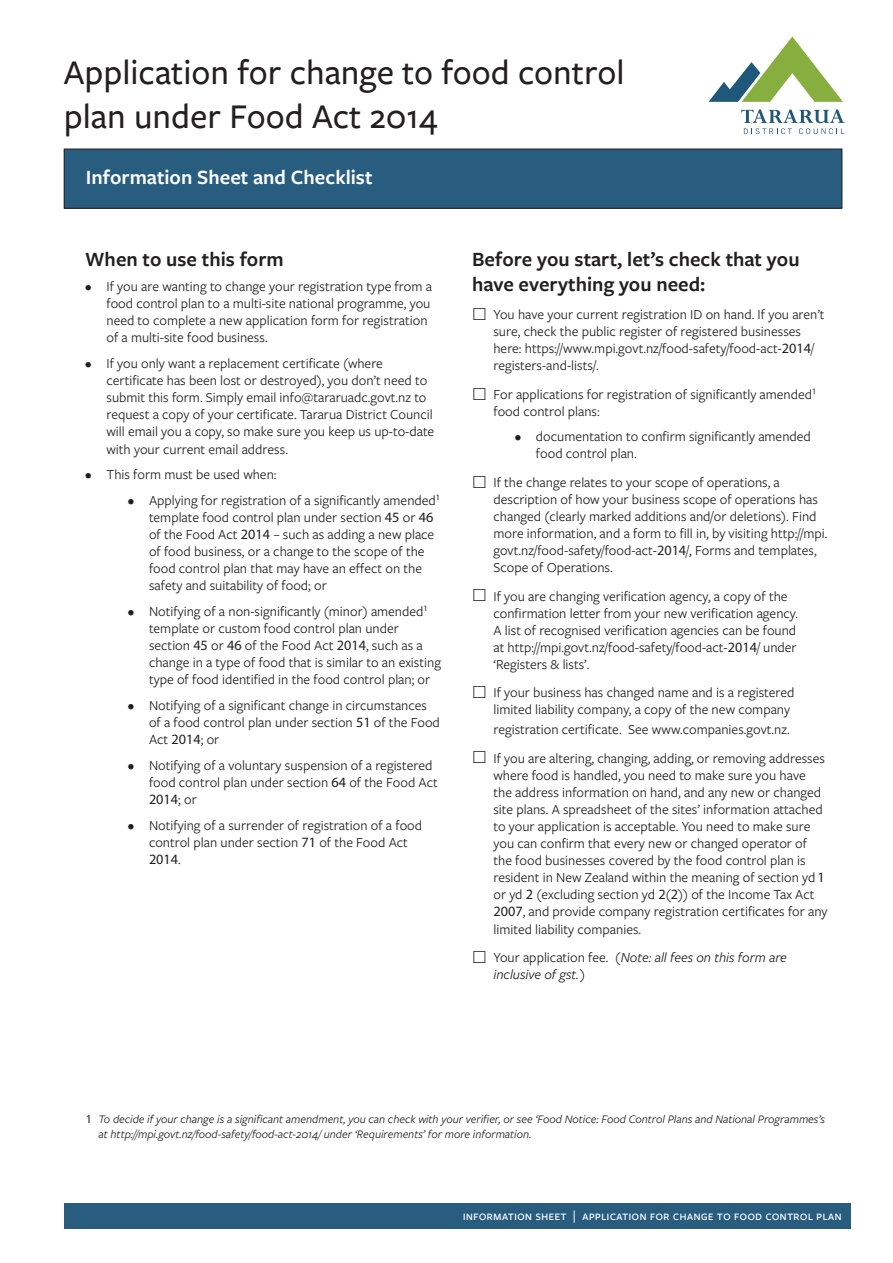
<style>
.page{position:relative;width:893px;height:1263px;background:#fff}
.page>*{position:absolute;margin:0;border:0;box-sizing:border-box;transform-origin:0 0}
.Form_Heading{font:500 36px/43.2px "Freight Sans Pro";color:#231f20}
.Section_heading{font:600 21px/25.2px "Freight Sans Pro";color:#231f20}
.Section_heading-2{font:600 21px "Freight Sans Pro";color:#fff}
.Body_text{font:14.25px/17.1px "Freight Sans Pro";color:#231f20}
.Body_text-2{font:italic 14.25px/17.1px "Freight Sans Pro";color:#231f20}
.t1{font:500 13.5px "Freight Sans Pro";color:#fff}
.Body_text-3{font:italic 12px/14.4px "Freight Sans Pro";color:#231f20}
.s1{font-family:"Myriad Pro"}
.s2{font-style:normal}
.s3{font-family:"Myriad Pro";font-style:normal}
</style>
<div class="page">
<div style="left:64px;top:1203px;width:786px;height:26px;background:#295d80"></div>
<div style="left:64px;top:149px;width:778px;height:59px;background:#295d80"></div>
<div style="left:64px;top:149px;width:778px;height:60px;border:1px solid #231f20"></div>
<svg style="left:708px;top:36px;width:135px;height:66px"></svg>
<svg style="left:741px;top:110px;width:103px;height:24px"></svg>
<p class="Form_Heading" style="left:64px;top:50px;width:562px">Application for change to food control plan under Food Act 2014</p>
<p class="Section_heading-2" style="left:86px;top:163px;width:288px">Information Sheet and Checklist</p>
<p class="Section_heading" style="left:85px;top:245px;width:200px">When to use this form</p>
<p class="Body_text" style="left:106px;top:277px;width:327px;text-indent:-21px">• If you are wanting to change your registration type from a food control plan to a multi-site national programme, you need to complete a new application form for registration of a multi-site food business.</p>
<p class="Body_text" style="left:106px;top:354px;width:329px;text-indent:-21px">• If you only want a replacement certificate (where certificate has been lost or destroyed), you don’t need to submit this form. Simply email info@tararuadc.govt.nz to request a copy of your certificate. Tararua District Council will email you a copy, so make sure you keep us up-to-date with your current email address.</p>
<p class="Body_text" style="left:85px;top:465px;width:193px">• This form must be used when:</p>
<p class="Body_text" style="left:149px;top:491px;width:293px;text-indent:-21px">• Applying for registration of a significantly amended<sup>1 </sup>template food control plan under section <span class="s1">45</span> or <span class="s1">46 </span>of the Food Act <span class="s1">2014</span> – such as adding a new place of food business, or a change to the scope of the food control plan that may have an effect on the safety and suitability of food; or</p>
<p class="Body_text" style="left:149px;top:602px;width:293px;text-indent:-21px">• Notifying of a non-significantly (minor) amended<sup>1 </sup>template or custom food control plan under section <span class="s1">45</span> or <span class="s1">46</span> of the Food Act <span class="s1">2014</span>, such as a change in a type of food that is similar to an existing type of food identified in the food control plan; or</p>
<p class="Body_text" style="left:149px;top:696px;width:292px;text-indent:-21px">• Notifying of a significant change in circumstances of a food control plan under section <span class="s1">51</span> of the Food<br>Act <span class="s1">2014</span>; or</p>
<p class="Body_text" style="left:149px;top:756px;width:290px;text-indent:-21px">• Notifying of a voluntary suspension of a registered food control plan under section <span class="s1">64</span> of the Food Act<br><span class="s1">2014</span>; or</p>
<p class="Body_text" style="left:149px;top:816px;width:275px;text-indent:-21px">• Notifying of a surrender of registration of a food control plan under section <span class="s1">71</span> of the Food Act<br><span class="s1">2014</span>.</p>
<p class="Section_heading" style="left:472px;top:245px;width:329px">Before you start, let’s check that you have everything you need:</p>
<p class="Body_text" style="left:493px;top:305px;width:333px">You have your current registration ID on hand. If you aren’t sure, check the public register of registered businesses here: https://www.mpi.govt.nz/food-safety/food-act-<span class="s1">2014</span>/ registers-and-lists/.</p>
<p class="Body_text" style="left:493px;top:385px;width:324px">For applications for registration of significantly amended<sup>1 </sup>food control plans:</p>
<p class="Body_text" style="left:536px;top:428px;width:276px;text-indent:-21px">• documentation to confirm significantly amended food control plan.</p>
<p class="Body_text" style="left:493px;top:473px;width:335px">If the change relates to your scope of operations, a description of how your business scope of operations has changed (clearly marked additions and/or deletions). Find more information, and a form to fill in, by visiting http://mpi. govt.nz/food-safety/food-act-<span class="s1">2014</span>/, Forms and templates, Scope of Operations.</p>
<p class="Body_text" style="left:493px;top:587px;width:306px">If you are changing verification agency, a copy of the confirmation letter from your new verification agency.<br>A list of recognised verification agencies can be found at http://mpi.govt.nz/food-safety/food-act-<span class="s1">2014</span>/ under ‘Registers &amp; lists’.</p>
<p class="Body_text" style="left:493px;top:683px;width:302px">If your business has changed name and is a registered limited liability company, a copy of the new company</p>
<p class="Body_text" style="left:493px;top:720px;width:298px">registration certificate. See www.companies.govt.nz.</p>
<p class="Body_text" style="left:493px;top:749px;width:336px">If you are altering, changing, adding, or removing addresses where food is handled, you need to make sure you have the address information on hand, and any new or changed site plans. A spreadsheet of the sites’ information attached to your application is acceptable. You need to make sure you can confirm that every new or changed operator of the food businesses covered by the food control plan is resident in New Zealand within the meaning of section yd <span class="s1">1 </span>or yd <span class="s1">2</span> (excluding section yd <span class="s1">2</span>(<span class="s1">2</span>)) of the Income Tax Act <span class="s1">2007</span>, and provide company registration certificates for any limited liability companies.</p>
<p class="Body_text-2" style="left:493px;top:948px;width:295px"><span class="s2">Your application fee.</span> (Note: all fees on this form are inclusive of gst.)</p>
<p class="Body_text-3" style="left:99px;top:1111px;width:728px;text-indent:-13px"><span class="s3">1</span> To decide if your change is a significant amendment, you can check with your verifier, or see ‘Food Notice: Food Control Plans and National Programmes’s at http://mpi.govt.nz/food-safety/food-act-2014/ under ‘Requirements’ for more information.</p>
<p class="t1" style="left:463px;top:1207px;width:381px">information sheet | application for change to food control plan</p>
</div>
